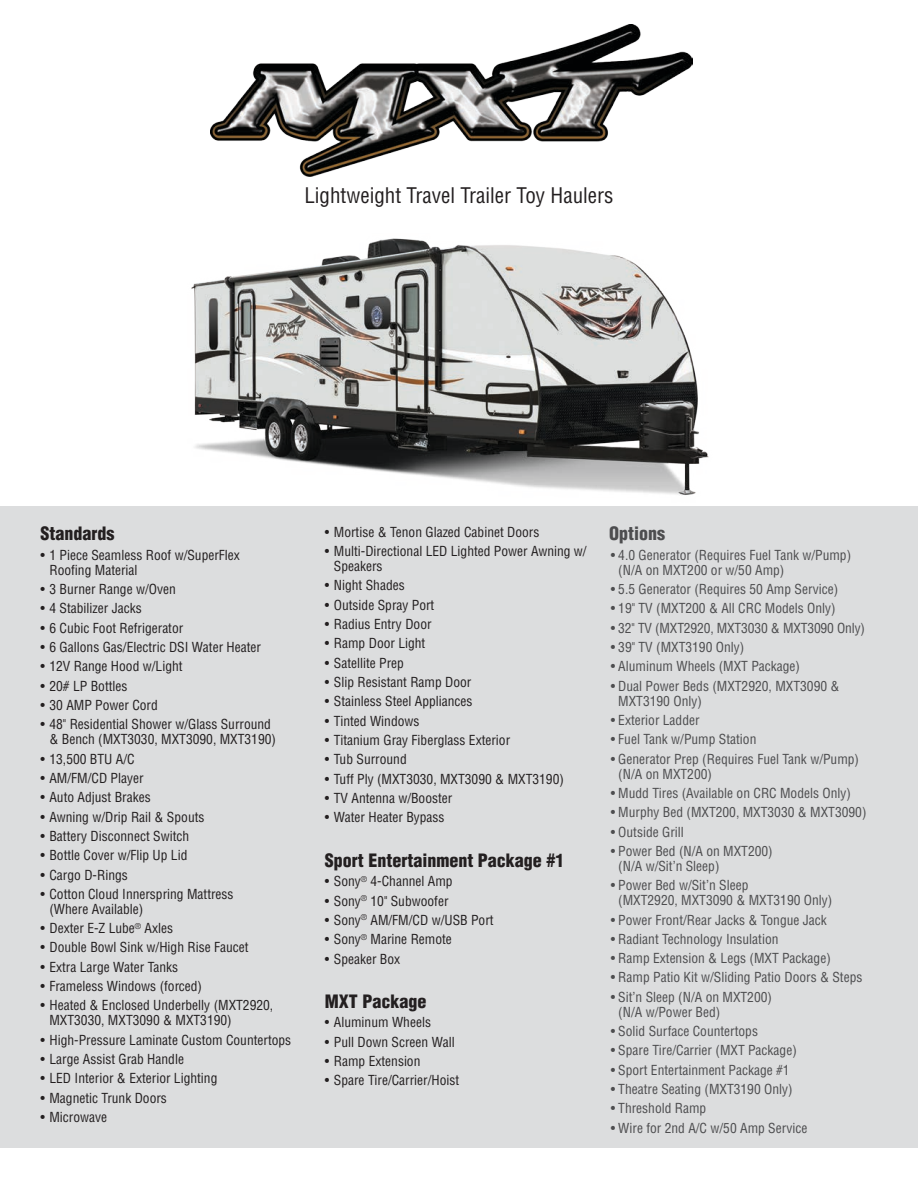
<style>
.page{position:relative;width:918px;height:1188px;background:#fff}
.page>*{position:absolute;margin:0;border:0;box-sizing:border-box;transform-origin:0 0}
.t1{font:condensed 21px "Helvetica";color:#231f20}
.t2{font:900 condensed 18px "Helvetica";color:#231f20}
.t3{font:900 condensed 18px "Helvetica";color:#4d4d4f}
.t4{font:condensed 13.5px/15px "Helvetica";color:#231f20}
.t5{font:condensed 13.5px/15px "Helvetica";color:#4d4d4f}
</style>
<div class="page">
<img style="left:176px;top:238px;width:544px;height:269px">
<img style="left:210px;top:25px;width:482px;height:151px">
<div style="left:0;top:507px;width:918px;height:641px;background:#dcddde"></div>
<h1 class="t1" style="left:304px;top:183px;width:311px">Lightweight Travel Trailer Toy Haulers</h1>
<h2 class="t2" style="left:40px;top:522px;width:75px">Standards</h2>
<p class="t4" style="left:49px;top:547px;width:192px;text-indent:-9px">• 1 Piece Seamless Roof w/SuperFlex<br>Roofing Material</p>
<p class="t4" style="left:40px;top:582px;width:137px">• 3 Burner Range w/Oven</p>
<p class="t4" style="left:40px;top:601px;width:103px">• 4 Stabilizer Jacks</p>
<p class="t4" style="left:40px;top:620px;width:144px">• 6 Cubic Foot Refrigerator</p>
<p class="t4" style="left:40px;top:640px;width:222px">• 6 Gallons Gas/Electric DSI Water Heater</p>
<p class="t4" style="left:40px;top:659px;width:144px">• 12V Range Hood w/Light</p>
<p class="t4" style="left:40px;top:678px;width:89px">• 20# LP Bottles</p>
<p class="t4" style="left:40px;top:697px;width:119px">• 30 AMP Power Cord</p>
<p class="t4" style="left:49px;top:717px;width:228px;text-indent:-9px">• 48" Residential Shower w/Glass Surround &amp; Bench (MXT3030, MXT3090, MXT3190)</p>
<p class="t4" style="left:40px;top:751px;width:96px">• 13,500 BTU A/C</p>
<p class="t4" style="left:40px;top:770px;width:105px">• AM/FM/CD Player</p>
<p class="t4" style="left:40px;top:790px;width:112px">• Auto Adjust Brakes</p>
<p class="t4" style="left:40px;top:809px;width:166px">• Awning w/Drip Rail &amp; Spouts</p>
<p class="t4" style="left:40px;top:828px;width:150px">• Battery Disconnect Switch</p>
<p class="t4" style="left:40px;top:848px;width:148px">• Bottle Cover w/Flip Up Lid</p>
<p class="t4" style="left:40px;top:867px;width:89px">• Cargo D-Rings</p>
<p class="t4" style="left:49px;top:886px;width:186px;text-indent:-9px">• Cotton Cloud Innerspring Mattress (Where Available)</p>
<p class="t4" style="left:40px;top:921px;width:134px">• Dexter E-Z Lube<sup>®</sup> Axles</p>
<p class="t4" style="left:40px;top:940px;width:210px">• Double Bowl Sink w/High Rise Faucet</p>
<p class="t4" style="left:40px;top:959px;width:139px">• Extra Large Water Tanks</p>
<p class="t4" style="left:40px;top:979px;width:163px">• Frameless Windows (forced)</p>
<p class="t4" style="left:49px;top:998px;width:225px;text-indent:-9px">• Heated &amp; Enclosed Underbelly (MXT2920,<br>MXT3030, MXT3090 &amp; MXT3190)</p>
<p class="t4" style="left:40px;top:1032px;width:252px">• High-Pressure Laminate Custom Countertops</p>
<p class="t4" style="left:40px;top:1052px;width:145px">• Large Assist Grab Handle</p>
<p class="t4" style="left:40px;top:1071px;width:178px">• LED Interior &amp; Exterior Lighting</p>
<p class="t4" style="left:40px;top:1090px;width:128px">• Magnetic Trunk Doors</p>
<p class="t4" style="left:40px;top:1110px;width:68px">• Microwave</p>
<p class="t4" style="left:325px;top:524px;width:216px">• Mortise &amp; Tenon Glazed Cabinet Doors</p>
<p class="t4" style="left:334px;top:544px;width:254px;text-indent:-9px">• Multi-Directional LED Lighted Power Awning w/<br>Speakers</p>
<p class="t4" style="left:325px;top:578px;width:81px">• Night Shades</p>
<p class="t4" style="left:325px;top:597px;width:111px">• Outside Spray Port</p>
<p class="t4" style="left:325px;top:617px;width:108px">• Radius Entry Door</p>
<p class="t4" style="left:325px;top:636px;width:102px">• Ramp Door Light</p>
<p class="t4" style="left:325px;top:655px;width:81px">• Satellite Prep</p>
<p class="t4" style="left:325px;top:675px;width:148px">• Slip Resistant Ramp Door</p>
<p class="t4" style="left:325px;top:694px;width:149px">• Stainless Steel Appliances</p>
<p class="t4" style="left:325px;top:713px;width:96px">• Tinted Windows</p>
<p class="t4" style="left:325px;top:732px;width:187px">• Titanium Gray Fiberglass Exterior</p>
<p class="t4" style="left:325px;top:752px;width:83px">• Tub Surround</p>
<p class="t4" style="left:325px;top:771px;width:241px">• Tuff Ply (MXT3030, MXT3090 &amp; MXT3190)</p>
<p class="t4" style="left:325px;top:790px;width:129px">• TV Antenna w/Booster</p>
<p class="t4" style="left:325px;top:810px;width:121px">• Water Heater Bypass</p>
<h2 class="t2" style="left:325px;top:849px;width:241px">Sport Entertainment Package #1</h2>
<p class="t4" style="left:325px;top:874px;width:129px">• Sony<sup>®</sup> 4-Channel Amp</p>
<p class="t4" style="left:325px;top:893px;width:125px">• Sony<sup>®</sup> 10" Subwoofer</p>
<p class="t4" style="left:325px;top:912px;width:170px">• Sony<sup>®</sup> AM/FM/CD w/USB Port</p>
<p class="t4" style="left:325px;top:932px;width:129px">• Sony<sup>®</sup> Marine Remote</p>
<p class="t4" style="left:325px;top:951px;width:77px">• Speaker Box</p>
<h2 class="t2" style="left:325px;top:990px;width:103px">MXT Package</h2>
<p class="t4" style="left:325px;top:1015px;width:108px">• Aluminum Wheels</p>
<p class="t4" style="left:325px;top:1034px;width:131px">• Pull Down Screen Wall</p>
<p class="t4" style="left:325px;top:1054px;width:97px">• Ramp Extension</p>
<p class="t4" style="left:325px;top:1073px;width:136px">• Spare Tire/Carrier/Hoist</p>
<h2 class="t3" style="left:609px;top:522px;width:57px">Options</h2>
<p class="t5" style="left:618px;top:547px;width:234px;text-indent:-8px">• 4.0 Generator (Requires Fuel Tank w/Pump) (N/A on MXT200 or w/50 Amp)</p>
<p class="t5" style="left:611px;top:582px;width:229px">• 5.5 Generator (Requires 50 Amp Service)</p>
<p class="t5" style="left:611px;top:601px;width:227px">• 19" TV (MXT200 &amp; All CRC Models Only)</p>
<p class="t5" style="left:611px;top:620px;width:256px">• 32" TV (MXT2920, MXT3030 &amp; MXT3090 Only)</p>
<p class="t5" style="left:611px;top:640px;width:135px">• 39" TV (MXT3190 Only)</p>
<p class="t5" style="left:611px;top:659px;width:191px">• Aluminum Wheels (MXT Package)</p>
<p class="t5" style="left:618px;top:678px;width:223px;text-indent:-8px">• Dual Power Beds (MXT2920, MXT3090 &amp;<br>MXT3190 Only)</p>
<p class="t5" style="left:611px;top:712px;width:90px">• Exterior Ladder</p>
<p class="t5" style="left:611px;top:732px;width:147px">• Fuel Tank w/Pump Station</p>
<p class="t5" style="left:618px;top:751px;width:242px;text-indent:-8px">• Generator Prep (Requires Fuel Tank w/Pump) (N/A on MXT200)</p>
<p class="t5" style="left:611px;top:785px;width:242px">• Mudd Tires (Available on CRC Models Only)</p>
<p class="t5" style="left:611px;top:805px;width:257px">• Murphy Bed (MXT200, MXT3030 &amp; MXT3090)</p>
<p class="t5" style="left:611px;top:824px;width:75px">• Outside Grill</p>
<p class="t5" style="left:618px;top:843px;width:156px;text-indent:-8px">• Power Bed (N/A on MXT200) (N/A w/Sit’n Sleep)</p>
<p class="t5" style="left:618px;top:878px;width:216px;text-indent:-8px">• Power Bed w/Sit’n Sleep<br>(MXT2920, MXT3090 &amp; MXT3190 Only)</p>
<p class="t5" style="left:611px;top:912px;width:218px">• Power Front/Rear Jacks &amp; Tongue Jack</p>
<p class="t5" style="left:611px;top:931px;width:169px">• Radiant Technology Insulation</p>
<p class="t5" style="left:611px;top:951px;width:222px">• Ramp Extension &amp; Legs (MXT Package)</p>
<p class="t5" style="left:611px;top:970px;width:253px">• Ramp Patio Kit w/Sliding Patio Doors &amp; Steps</p>
<p class="t5" style="left:618px;top:989px;width:155px;text-indent:-8px">• Sit’n Sleep (N/A on MXT200) (N/A w/Power Bed)</p>
<p class="t5" style="left:611px;top:1024px;width:149px">• Solid Surface Countertops</p>
<p class="t5" style="left:611px;top:1043px;width:188px">• Spare Tire/Carrier (MXT Package)</p>
<p class="t5" style="left:611px;top:1062px;width:180px">• Sport Entertainment Package #1</p>
<p class="t5" style="left:611px;top:1082px;width:183px">• Theatre Seating (MXT3190 Only)</p>
<p class="t5" style="left:611px;top:1101px;width:97px">• Threshold Ramp</p>
<p class="t5" style="left:611px;top:1120px;width:198px">• Wire for 2nd A/C w/50 Amp Service</p>
</div>
